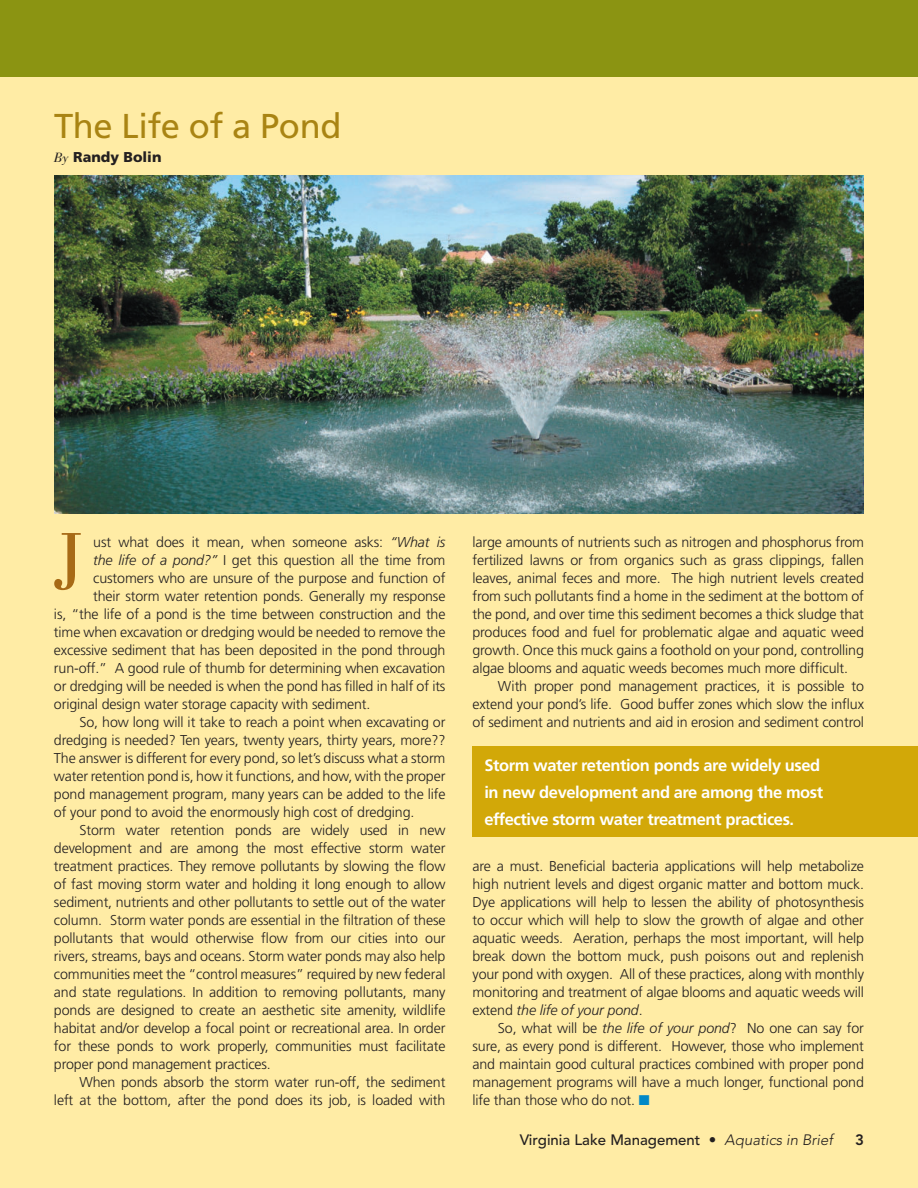
<style>
.page{position:relative;width:918px;height:1188px;background:#ffeca5}
.page>*{position:absolute;margin:0;border:0;box-sizing:border-box;transform-origin:0 0}
.t1{font:76.95px "Capelli";color:#a76a16}
.t2{font:34.5px "Frutiger";letter-spacing:-.01em;color:#a98413}
.t3{font:700 16.5px/27px "Frutiger";letter-spacing:-.025em;color:#fff}
.t4{font:500 15px "Avenir";color:#231f20}
.t5{font:800 15px "Avenir";color:#231f20}
.t6{font:300 14.25px/18px "Frutiger";letter-spacing:-.01em;color:#231f20;text-align:justify}
.t7{font:900 14.25px "Frutiger";color:#231f20}
.s1{font-family:"Capelli";font-weight:400;font-style:italic}
.s2{font-style:italic}
.s3{color:#0088c7}
.s4{font-weight:300;font-style:italic}
</style>
<div class="page">
<div style="left:472px;top:747px;width:446px;height:90px;background:#d2a808"></div>
<div style="left:0;top:0;width:918px;height:77px;background:#8b9412"></div>
<img style="left:54px;top:175px;width:810px;height:338px">
<h2 class="t2" style="left:54px;top:112px;width:289px">The Life of a Pond</h2>
<p class="t7" style="left:54px;top:151px;width:109px"><span class="s1">By</span> Randy Bolin</p>
<h1 class="t1" style="left:54px;top:526px;width:32px">J</h1>
<p class="t6" style="left:93px;top:534px;width:354px">ust what does it mean, when someone asks: <span class="s2">“What is</span></p>
<p class="t6" style="left:93px;top:552px;width:354px"><span class="s2">the life of a pond?”</span> I get this question all the time from</p>
<p class="t6" style="left:93px;top:570px;width:354px">customers who are unsure of the purpose and function of</p>
<p class="t6" style="left:93px;top:588px;width:354px">their storm water retention ponds. Generally my response</p>
<p class="t6" style="left:54px;top:606px;width:393px">is, “the life of a pond is the time between construction and the</p>
<p class="t6" style="left:54px;top:624px;width:393px">time when excavation or dredging would be needed to remove the</p>
<p class="t6" style="left:54px;top:642px;width:393px">excessive sediment that has been deposited in the pond through</p>
<p class="t6" style="left:54px;top:660px;width:393px">run-off.” A good rule of thumb for determining when excavation</p>
<p class="t6" style="left:54px;top:678px;width:393px">or dredging will be needed is when the pond has filled in half of its</p>
<p class="t6" style="left:54px;top:696px;width:318px">original design water storage capacity with sediment.</p>
<p class="t6" style="left:80px;top:714px;width:368px">So, how long will it take to reach a point when excavating or</p>
<p class="t6" style="left:54px;top:732px;width:393px">dredging is needed? Ten years, twenty years, thirty years, more??</p>
<p class="t6" style="left:54px;top:750px;width:393px">The answer is different for every pond, so let’s discuss what a storm</p>
<p class="t6" style="left:54px;top:768px;width:393px">water retention pond is, how it functions, and how, with the proper</p>
<p class="t6" style="left:54px;top:786px;width:393px">pond management program, many years can be added to the life</p>
<p class="t6" style="left:54px;top:804px;width:362px">of your pond to avoid the enormously high cost of dredging.</p>
<p class="t6" style="left:80px;top:822px;width:367px">Storm water retention ponds are widely used in new</p>
<p class="t6" style="left:54px;top:840px;width:393px">development and are among the most effective storm water</p>
<p class="t6" style="left:54px;top:858px;width:393px">treatment practices. They remove pollutants by slowing the flow</p>
<p class="t6" style="left:54px;top:876px;width:393px">of fast moving storm water and holding it long enough to allow</p>
<p class="t6" style="left:54px;top:894px;width:393px">sediment, nutrients and other pollutants to settle out of the water</p>
<p class="t6" style="left:54px;top:912px;width:393px">column. Storm water ponds are essential in the filtration of these</p>
<p class="t6" style="left:54px;top:930px;width:393px">pollutants that would otherwise flow from our cities into our</p>
<p class="t6" style="left:54px;top:948px;width:393px">rivers, streams, bays and oceans. Storm water ponds may also help</p>
<p class="t6" style="left:54px;top:966px;width:393px">communities meet the “control measures” required by new federal</p>
<p class="t6" style="left:54px;top:984px;width:393px">and state regulations. In addition to removing pollutants, many</p>
<p class="t6" style="left:54px;top:1002px;width:393px">ponds are designed to create an aesthetic site amenity, wildlife</p>
<p class="t6" style="left:54px;top:1020px;width:393px">habitat and/or develop a focal point or recreational area. In order</p>
<p class="t6" style="left:54px;top:1038px;width:393px">for these ponds to work properly, communities must facilitate</p>
<p class="t6" style="left:54px;top:1056px;width:218px">proper pond management practices.</p>
<p class="t6" style="left:80px;top:1074px;width:368px">When ponds absorb the storm water run-off, the sediment</p>
<p class="t6" style="left:54px;top:1092px;width:393px">left at the bottom, after the pond does its job, is loaded with</p>
<p class="t6" style="left:472px;top:534px;width:393px">large amounts of nutrients such as nitrogen and phosphorus from fertilized lawns or from organics such as grass clippings, fallen leaves, animal feces and more. The high nutrient levels created from such pollutants find a home in the sediment at the bottom of the pond, and over time this sediment becomes a thick sludge that produces food and fuel for problematic algae and aquatic weed growth. Once this muck gains a foothold on your pond, controlling algae blooms and aquatic weeds becomes much more difficult.</p>
<p class="t6" style="left:472px;top:678px;width:393px;text-indent:26px">With proper pond management practices, it is possible to extend your pond’s life. Good buffer zones which slow the influx of sediment and nutrients and aid in erosion and sediment control</p>
<p class="t3" style="left:484px;top:753px;width:340px">Storm water retention ponds are widely used in new development and are among the most effective storm water treatment practices.</p>
<p class="t6" style="left:472px;top:858px;width:393px">are a must. Beneficial bacteria applications will help metabolize high nutrient levels and digest organic matter and bottom muck.<br>Dye applications will help to lessen the ability of photosynthesis to occur which will help to slow the growth of algae and other aquatic weeds. Aeration, perhaps the most important, will help break down the bottom muck, push poisons out and replenish your pond with oxygen. All of these practices, along with monthly monitoring and treatment of algae blooms and aquatic weeds will extend <span class="s2">the life of your pond</span>.</p>
<p class="t6" style="left:473px;top:1020px;width:393px;text-indent:25px">So, what will be <span class="s2">the life of your pond</span>? No one can say for sure, as every pond is different. However, those who implement and maintain good cultural practices combined with proper pond management programs will have a much longer, functional pond life than those who do not. <span class="s3">■</span></p>
<p class="t4" style="left:520px;top:1134px;width:315px">Virginia Lake Management • <span class="s4">Aquatics in Brief</span></p>
<p class="t5" style="left:855px;top:1134px;width:10px">3</p>
</div>
